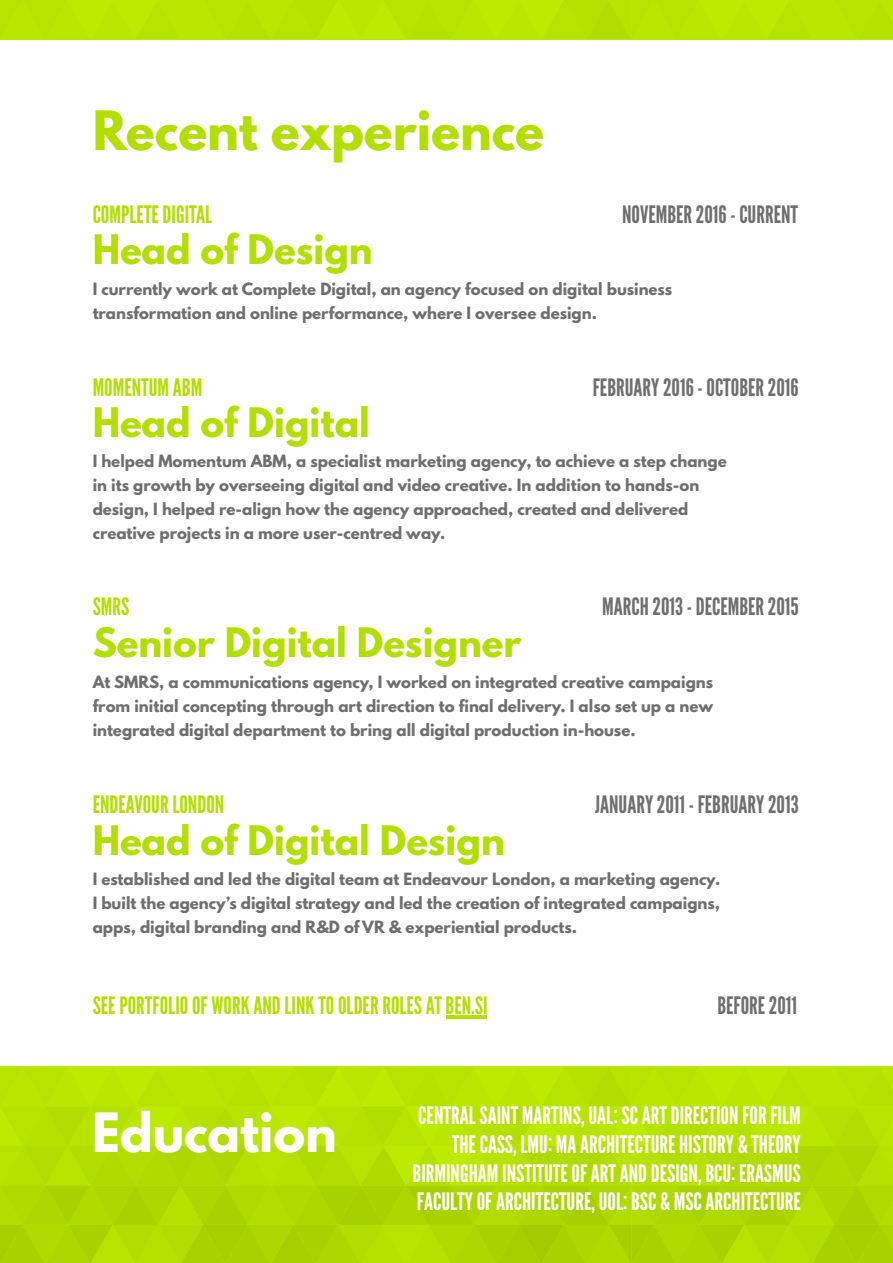
<style>
.page{position:relative;width:893px;height:1263px;background:#fff}
.page>*{position:absolute;margin:0;border:0;box-sizing:border-box;transform-origin:0 0}
.t1{font:700 48px "League Spartan";color:#b2df00}
.t2{font:700 48px "League Spartan";color:#fff}
.t3{font:700 36px "League Spartan";color:#b2df00}
.t4{font:24px/28.8px "League Gothic";color:#fff;text-align:right}
.t5{font:24px "League Gothic";color:#706f6f}
.t6{font:24px "League Gothic";color:#b2df00}
.t7{font:700 15px/24px "League Spartan";color:#706f6f}
</style>
<div class="page">
<div style="left:0;top:0;width:893px;height:40px;background:#bae700"></div>
<svg style="left:0;top:1067px;width:893px;height:196px;background:#b2de00"></svg>
<hr style="left:446px;top:1016px;width:40px;height:3px;background:#b2df00">
<h1 class="t1" style="left:93px;top:93px;width:453px">Recent experience</h1>
<h3 class="t6" style="left:93px;top:200px;width:121px">COMPLETE DIGITAL</h3>
<h2 class="t3" style="left:93px;top:221px;width:282px">Head of Design</h2>
<h3 class="t5" style="left:622px;top:200px;width:178px">NOVEMBER 2016 - CURRENT</h3>
<p class="t7" style="left:93px;top:276px;width:581px">I currently work at Complete Digital, an agency focused on digital business transformation and online performance, where I oversee design.</p>
<h3 class="t6" style="left:93px;top:373px;width:91px">MOMENTUM ABM</h3>
<h2 class="t3" style="left:93px;top:394px;width:279px">Head of Digital</h2>
<h3 class="t5" style="left:593px;top:373px;width:207px">FEBRUARY 2016 - OCTOBER 2016</h3>
<p class="t7" style="left:93px;top:449px;width:635px">I helped Momentum ABM, a specialist marketing agency, to achieve a step change in its growth by overseeing digital and video creative. In addition to hands-on design, I helped re-align how the agency approached, created and delivered creative projects in a more user-centred way.</p>
<h3 class="t6" style="left:93px;top:592px;width:10px">SMRS</h3>
<h3 class="t5" style="left:602px;top:592px;width:198px">MARCH 2013 - DECEMBER 2015</h3>
<h2 class="t3" style="left:93px;top:614px;width:430px">Senior Digital Designer</h2>
<p class="t7" style="left:93px;top:670px;width:622px;text-align:justify">At SMRS, a communications agency, I worked on integrated creative campaigns from initial concepting through art direction to final delivery. I also set up a new integrated digital department to bring all digital production in-house.</p>
<h3 class="t6" style="left:93px;top:790px;width:133px">ENDEAVOUR LONDON</h3>
<h3 class="t5" style="left:595px;top:790px;width:205px">JANUARY 2011 - FEBRUARY 2013</h3>
<h2 class="t3" style="left:93px;top:812px;width:414px">Head of Digital Design</h2>
<p class="t7" style="left:93px;top:866px;width:629px;text-align:justify">I established and led the digital team at Endeavour London, a marketing agency.<br>I built the agency’s digital strategy and led the creation of integrated campaigns, apps, digital branding and R&amp;D of VR &amp; experiential products.</p>
<h3 class="t6" style="left:93px;top:991px;width:396px">SEE PORTFOLIO OF WORK AND LINK TO OLDER ROLES AT BEN.SI</h3>
<h3 class="t5" style="left:717px;top:991px;width:81px">BEFORE 2011</h3>
<h1 class="t2" style="left:92px;top:1095px;width:246px">Education</h1>
<h3 class="t4" style="left:413px;top:1101px;width:390px">CENTRAL SAINT MARTINS, UAL: SC ART DIRECTION FOR FILM THE CASS, LMU: MA ARCHITECTURE HISTORY &amp; THEORY BIRMINGHAM INSTITUTE OF ART AND DESIGN, BCU: ERASMUS FACULTY OF ARCHITECTURE, UOL:BSC &amp; MSC ARCHITECTURE</h3>
</div>
